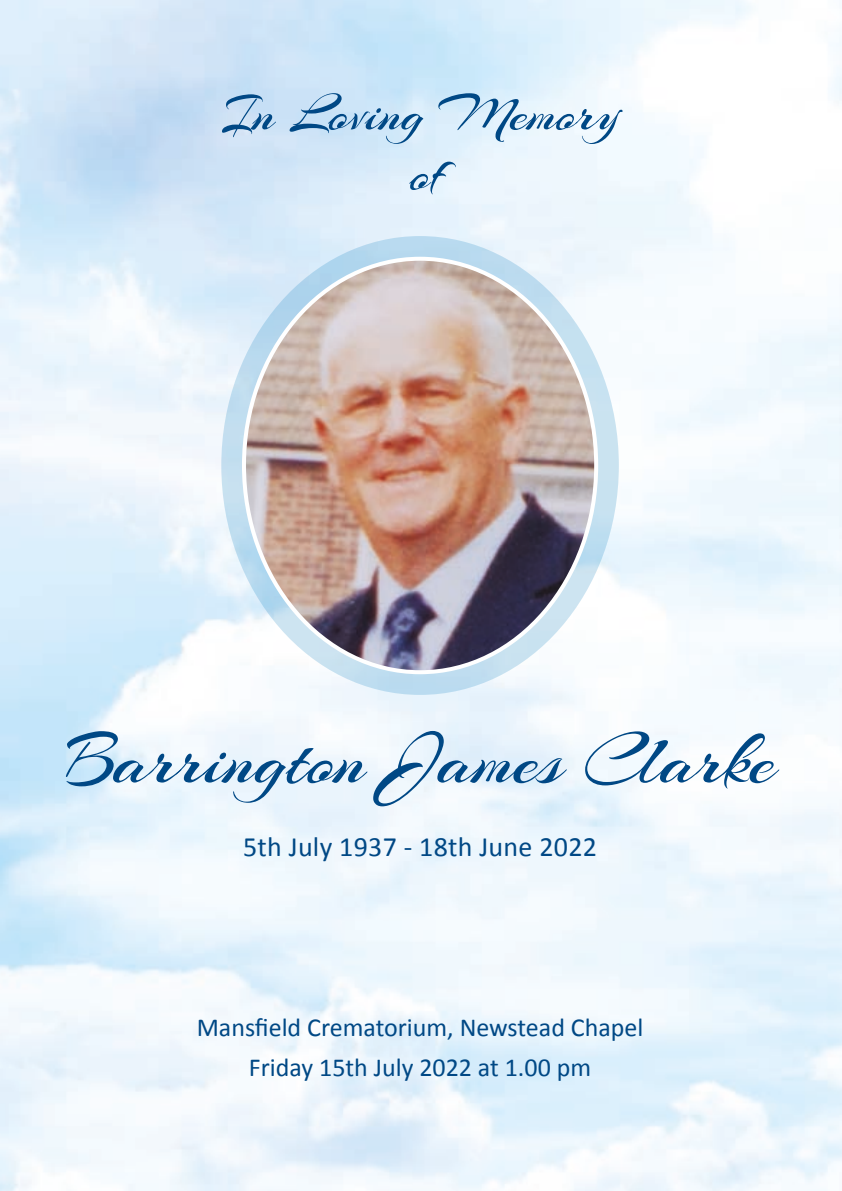
<style>
.page{position:relative;width:842px;height:1191px;background:#fff}
.page>*{position:absolute;margin:0;border:0;box-sizing:border-box;transform-origin:0 0}
.t1{font:76px "Arizonia";color:#004885}
.t2{font:54px/60px "Arizonia";color:#004885;text-align:center}
.t3{font:28px "Calibri";letter-spacing:.01em;color:#004885}
.t4{font:26px/40px "Calibri";color:#004885;text-align:center}
</style>
<div class="page">
<svg style="left:221px;top:236px;width:398px;height:459px;background:#c2def0"></svg>
<img style="left:244px;top:259px;width:352px;height:413px">
<h2 class="t2" style="left:222px;top:84px;width:398px">In Loving Memory of</h2>
<h1 class="t1" style="left:64px;top:713px;width:713px">Barrington James Clarke</h1>
<p class="t3" style="left:243px;top:829px;width:355px">5th July 1937 - 18th June 2022</p>
<p class="t4" style="left:197px;top:1007px;width:448px">Mansfield Crematorium, Newstead Chapel<br>Friday 15th July 2022 at 1.00 pm</p>
</div>
